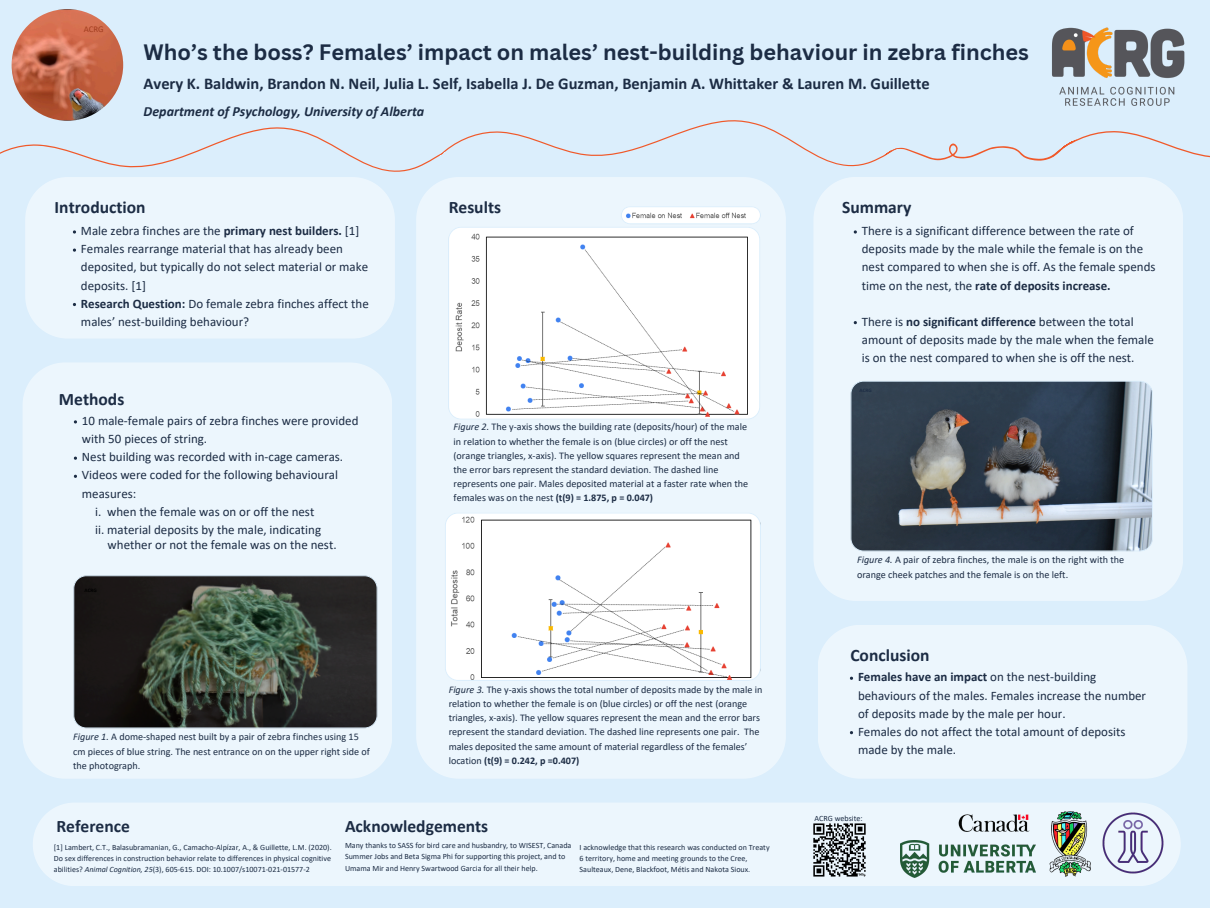
<style>
.page{position:relative;width:1210px;height:908px;background:#fff}
.page>*{position:absolute;margin:0;border:0;box-sizing:border-box;transform-origin:0 0}
.t1{font:700 21.7px "Canva Sans";color:#1c2c44}
.t2{font:700 17.5px "Calibri";color:#1c2c44}
.t3{font:700 16.45px "Calibri";color:#1c2c44}
.t4{font:italic 700 14px "Calibri";color:#1c2c44}
.t5{font:12.95px/18.1px "Calibri";color:#1c2c44}
.t6{font:10.15px/14.2px "Calibri";color:#1c2c44}
.t7{font:8.75px "Calibri";color:#a23e1f}
.t8{font:8.05px/11px "Calibri";color:#1c2c44}
.s1{font-weight:700}
.s2{font-style:italic}
</style>
<div class="page">
<div style="left:0;top:0;width:1210px;height:907px;background:#dbeefc"></div>
<div style="left:23px;top:362px;width:369px;height:416px;background:#ecf6fd;border-radius:43px"></div>
<div style="left:416px;top:378px;width:370px;height:399px;background:#ecf6fd"></div>
<div style="left:814px;top:177px;width:369px;height:423px;background:#ecf6fd"></div>
<div style="left:33px;top:803px;width:1147px;height:82px;background:#ecf6fd"></div>
<svg style="left:0;top:9px;width:444px;height:384px"></svg>
<svg style="left:440px;top:9px;width:457px;height:369px"></svg>
<svg style="left:1052px;top:131px;width:158px;height:268px;fill:#ecf6fd"></svg>
<img style="left:1052px;top:27px;width:133px;height:79px">
<img style="left:900px;top:840px;width:135px;height:37px">
<img style="left:955px;top:810px;width:78px;height:25px">
<img style="left:1049px;top:810px;width:42px;height:67px">
<img style="left:1100px;top:810px;width:65px;height:65px">
<img style="left:12px;top:9px;width:111px;height:112px;border-radius:50%">
<svg style="left:439px;top:152px;width:8px;height:7px"></svg>
<svg style="left:884px;top:140px;width:235px;height:31px"></svg>
<div style="left:817px;top:624px;width:370px;height:154px;background:#ecf6fd;border-radius:43px"></div>
<svg style="left:73px;top:575px;width:304px;height:153px;background:#333932"></svg>
<svg style="left:445px;top:512px;width:316px;height:168px;background:#f5f5f5"></svg>
<svg style="left:850px;top:380px;width:303px;height:171px;background:#555f6a"></svg>
<svg style="left:580px;top:532px;width:50px;height:26px"></svg>
<svg style="left:621px;top:206px;width:140px;height:18px;background:#edeff1"></svg>
<svg style="left:448px;top:226px;width:312px;height:193px;background:#f9f9f9"></svg>
<img style="left:807px;top:816px;width:65px;height:65px">
<svg style="left:853px;top:230px;width:4px;height:3px"></svg>
<svg style="left:853px;top:321px;width:4px;height:3px"></svg>
<p class="t7" style="left:84px;top:25px;width:21px">ACRG</p>
<p class="t1" style="left:144px;top:37px;width:887px">Who’s the boss? Females’ impact on males’ nest-building behaviour in zebra finches</p>
<p class="t3" style="left:144px;top:76px;width:788px">Avery K. Baldwin, Brandon N. Neil, Julia L. Self, Isabella J. De Guzman, Benjamin A. Whittaker &amp; Lauren M. Guillette</p>
<p class="t4" style="left:144px;top:105px;width:282px">Department of Psychology, University of Alberta</p>
<p class="t2" style="left:55px;top:199px;width:92px">Introduction</p>
<h5 class="t5" style="left:81px;top:223px;width:280px">Male zebra finches are the <span class="s1">primary nest builders.</span> [1]</h5>
<p class="t5" style="left:81px;top:241px;width:289px">Females rearrange material that has already been deposited, but typically do not select material or make deposits. [1]</p>
<h5 class="t5" style="left:81px;top:295px;width:289px"><span class="s1">Research Question:</span> Do female zebra finches affect the males’ nest-building behaviour?</h5>
<h1 class="t2" style="left:59px;top:392px;width:67px">Methods</h1>
<p class="t5" style="left:82px;top:412px;width:278px">10 male-female pairs of zebra finches were provided with 50 pieces of string.</p>
<h5 class="t5" style="left:82px;top:449px;width:263px">Nest building was recorded with in-cage cameras.</h5>
<h2 class="t5" style="left:82px;top:467px;width:257px">Videos were coded for the following behavioural measures:</h2>
<p class="t5" style="left:95px;top:503px;width:227px">i. when the female was on or off the nest ii. material deposits by the male, indicating</p>
<h2 class="t5" style="left:108px;top:536px;width:230px">whether or not the female was on the nest.</h2>
<p class="t6" style="left:73px;top:730px;width:298px"><span class="s2">Figure 1.</span> A dome-shaped nest built by a pair of zebra finches using 15 cm pieces of blue string. The nest entrance on on the upper right side of the photograph.</p>
<h2 class="t2" style="left:449px;top:199px;width:54px">Results</h2>
<p class="t2" style="left:842px;top:199px;width:71px">Summary</p>
<h4 class="t6" style="left:453px;top:420px;width:296px"><span class="s2">Figure 2.</span> The y-axis shows the building rate (deposits/hour) of the male in relation to whether the female is on (blue circles) or off the nest (orange triangles, x-axis). The yellow squares represent the mean and the error bars represent the standard deviation. The dashed line represents one pair. Males deposited material at a faster rate when the females was on the nest <span class="s1">(t(9) = 1.875, p = 0.047)</span></h4>
<h4 class="t6" style="left:449px;top:683px;width:315px"><span class="s2">Figure 3.</span> The y-axis shows the total number of deposits made by the male in relation to whether the female is on (blue circles) or off the nest (orange triangles, x-axis). The yellow squares represent the mean and the error bars represent the standard deviation. The dashed line represents one pair. The males deposited the same amount of material regardless of the females’ location <span class="s1">(t(9) = 0.242, p =0.407)</span></h4>
<h2 class="t5" style="left:862px;top:223px;width:295px">There is a significant difference between the rate of deposits made by the male while the female is on the nest compared to when she is off. As the female spends time on the nest, the <span class="s1">rate of deposits increase.</span></h2>
<h2 class="t5" style="left:862px;top:313px;width:293px">There is <span class="s1">no significant difference</span> between the total amount of deposits made by the male when the female is on the nest compared to when she is off the nest.</h2>
<p class="t6" style="left:857px;top:553px;width:269px"><span class="s2">Figure 4.</span> A pair of zebra finches, the male is on the right with the orange cheek patches and the female is on the left.</p>
<p class="t2" style="left:850px;top:647px;width:81px">Conclusion</p>
<h5 class="t5" style="left:858px;top:669px;width:290px"><span class="s1">Females have an impact</span> on the nest-building behaviours of the males. Females increase the number of deposits made by the male per hour.</h5>
<h2 class="t5" style="left:858px;top:723px;width:269px">Females do not affect the total amount of deposits made by the male.</h2>
<p class="t2" style="left:56px;top:818px;width:75px">Reference</p>
<p class="t8" style="left:54px;top:841px;width:279px;text-align:justify">[1] Lambert, C.T., Balasubramanian, G., Camacho-Alpízar, A., &amp; Guillette, L.M. (2020).<br>Do sex differences in construction behavior relate to differences in physical cognitive abilities? <span class="s2">Animal Cognition, 25</span>(3), 605-615. DOI: 10.1007/s10071-021-01577-2</p>
<p class="t2" style="left:345px;top:818px;width:145px">Acknowledgements</p>
<p class="t8" style="left:345px;top:840px;width:228px">Many thanks to SASS for bird care and husbandry, to WISEST, Canada<br>Summer Jobs and Beta Sigma Phi for supporting this project, and to<br>Umama Mir and Henry Swartwood Garcia for all their help.</p>
<p class="t8" style="left:579px;top:841px;width:192px">I acknowledge that this research was conducted on Treaty<br>6 territory, home and meeting grounds to the Cree,<br>Saulteaux, Dene, Blackfoot, Métis and Nakota Sioux.</p>
<p class="t8" style="left:814px;top:812px;width:50px">ACRG website:</p>
</div>
